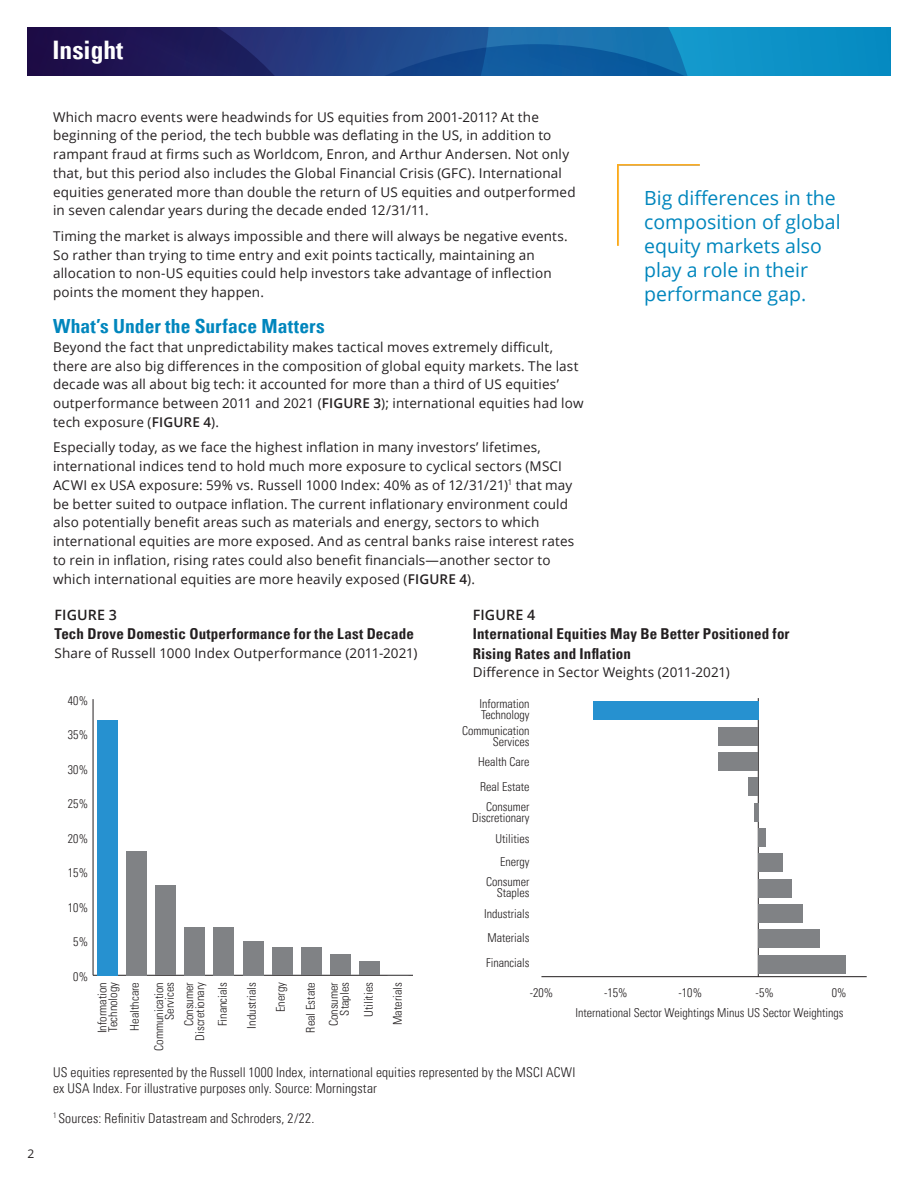
<style>
.page{position:relative;width:918px;height:1188px;background:#fff}
.page>*{position:absolute;margin:0;border:0;box-sizing:border-box;transform-origin:0 0}
.t1{font:700 condensed 25.5px "Univers LT Pro";color:#fff}
.t2{font:19.5px/24px "Open Sans";color:#0086bd}
.t3{font:700 condensed 19.5px "Univers LT Pro";color:#0086bd}
.t4{font:700 condensed 15px/19.5px "Univers LT Pro";letter-spacing:.01em;color:#231f20}
.t5{font:600 14.25px "Open Sans";letter-spacing:.01em;color:#231f20}
.t6{font:13.5px/18.8px "Open Sans";letter-spacing:.01em;color:#231f20}
.t7{font:300 condensed 13.5px/16.5px "Univers LT Pro";letter-spacing:.01em;color:#231f20}
.t8{font:300 condensed 12.3px/11.1px "Univers LT Pro";color:#231f20;text-align:right}
.t9{font:300 condensed 12px/24.2px "Univers LT Pro";color:#231f20}
.t10{font:12px "Open Sans";color:#231f20}
.s1{font-weight:600}
</style>
<div class="page">
<svg style="left:27px;top:27px;width:864px;height:48px;background:#175290"></svg>
<hr style="left:541px;top:976px;width:326px;height:1px;background:#231f20">
<hr style="left:758px;top:698px;width:1px;height:279px;background:#231f20">
<div style="left:593px;top:702px;width:165px;height:18px;background:#2691d0"></div>
<div style="left:719px;top:727px;width:39px;height:18px;background:#808285"></div>
<div style="left:719px;top:752px;width:39px;height:19px;background:#808285"></div>
<div style="left:749px;top:778px;width:9px;height:18px;background:#808285"></div>
<hr style="left:754px;top:803px;width:4px;height:18px;background:#808285">
<div style="left:758px;top:828px;width:8px;height:19px;background:#808285"></div>
<div style="left:758px;top:854px;width:24px;height:18px;background:#808285"></div>
<div style="left:758px;top:879px;width:33px;height:18px;background:#808285"></div>
<div style="left:758px;top:904px;width:45px;height:18px;background:#808285"></div>
<div style="left:758px;top:930px;width:62px;height:18px;background:#808285"></div>
<div style="left:758px;top:955px;width:88px;height:18px;background:#808285"></div>
<hr style="left:93px;top:975px;width:320px;height:1px;background:#231f20">
<hr style="left:93px;top:699px;width:1px;height:276px;background:#231f20">
<div style="left:97px;top:720px;width:21px;height:255px;background:#2691d0"></div>
<div style="left:126px;top:851px;width:21px;height:124px;background:#808285"></div>
<div style="left:155px;top:886px;width:21px;height:89px;background:#808285"></div>
<div style="left:184px;top:927px;width:21px;height:48px;background:#808285"></div>
<div style="left:213px;top:927px;width:21px;height:48px;background:#808285"></div>
<div style="left:243px;top:941px;width:20px;height:34px;background:#808285"></div>
<div style="left:272px;top:948px;width:21px;height:27px;background:#808285"></div>
<div style="left:301px;top:948px;width:21px;height:27px;background:#808285"></div>
<div style="left:330px;top:955px;width:21px;height:20px;background:#808285"></div>
<div style="left:359px;top:961px;width:21px;height:14px;background:#808285"></div>
<img style="left:617px;top:164px;width:82px;height:82px">
<p class="t10" style="left:28px;top:1145px;width:8px">2</p>
<h1 class="t1" style="left:52px;top:35px;width:72px">Insight</h1>
<p class="t6" style="left:53px;top:107px;width:524px">Which macro events were headwinds for US equities from 2001-2011? At the beginning of the period, the tech bubble was deflating in the US, in addition to rampant fraud at firms such as Worldcom, Enron, and Arthur Andersen. Not only that, but this period also includes the Global Financial Crisis (GFC). International equities generated more than double the return of US equities and outperformed in seven calendar years during the decade ended 12/31/11.</p>
<p class="t6" style="left:53px;top:226px;width:516px">Timing the market is always impossible and there will always be negative events.<br>So rather than trying to time entry and exit points tactically, maintaining an allocation to non-US equities could help investors take advantage of inflection points the moment they happen.</p>
<h2 class="t3" style="left:53px;top:314px;width:273px">What’s Under the Surface Matters</h2>
<p class="t6" style="left:53px;top:337px;width:532px">Beyond the fact that unpredictability makes tactical moves extremely difficult, there are also big differences in the composition of global equity markets. The last decade was all about big tech: it accounted for more than a third of US equities’ outperformance between 2011 and 2021 (<span class="s1">FIGURE 3</span>); international equities had low tech exposure (<span class="s1">FIGURE 4</span>).</p>
<p class="t6" style="left:53px;top:438px;width:523px">Especially today, as we face the highest inflation in many investors’ lifetimes, international indices tend to hold much more exposure to cyclical sectors (MSCI ACWI ex USA exposure: 59% vs. Russell 1000 Index: 40% as of 12/31/21)<sup>1</sup> that may be better suited to outpace inflation. The current inflationary environment could also potentially benefit areas such as materials and energy, sectors to which international equities are more exposed. And as central banks raise interest rates to rein in inflation, rising rates could also benefit financials—another sector to which international equities are more heavily exposed (<span class="s1">FIGURE 4</span>).</p>
<h2 class="t2" style="left:644px;top:185px;width:198px">Big differences in the composition of global equity markets also play a role in their performance gap.</h2>
<p class="t5" style="left:55px;top:605px;width:64px">FIGURE 3</p>
<p class="t4" style="left:55px;top:624px;width:361px">Tech Drove Domestic Outperformance for the Last Decade</p>
<p class="t6" style="left:55px;top:643px;width:364px">Share of Russell 1000 Index Outperformance (2011-2021)</p>
<p class="t5" style="left:473px;top:605px;width:64px">FIGURE 4</p>
<p class="t4" style="left:473px;top:624px;width:318px">International Equities May Be Better Positioned for<br>Rising Rates and Inflation</p>
<p class="t6" style="left:473px;top:663px;width:258px">Difference in Sector Weights (2011-2021)</p>
<p class="t8" style="left:68px;top:694px;width:22px">40%</p>
<p class="t8" style="left:479px;top:697px;width:52px;text-align:left">Information<br>Technology</p>
<p class="t8" style="left:462px;top:724px;width:69px">Communication<br>Services</p>
<p class="t8" style="left:478px;top:748px;width:53px;line-height:25.8px;text-align:left">Health Care<br>Real Estate</p>
<p class="t8" style="left:472px;top:800px;width:59px">Consumer<br>Discretionary</p>
<p class="t8" style="left:496px;top:826px;width:36px;line-height:23.4px;text-align:center">Utilities<br>Energy</p>
<p class="t8" style="left:486px;top:875px;width:45px">Consumer<br>Staples</p>
<p class="t8" style="left:484px;top:901px;width:47px;line-height:24.6px;text-align:justify">Industrials Materials Financials</p>
<p class="t8" style="left:68px;top:729px;width:22px">35%</p>
<p class="t8" style="left:68px;top:763px;width:22px">30%</p>
<p class="t8" style="left:68px;top:798px;width:22px">25%</p>
<p class="t8" style="left:68px;top:832px;width:22px">20%</p>
<p class="t8" style="left:68px;top:867px;width:22px">15%</p>
<p class="t8" style="left:68px;top:901px;width:22px">10%</p>
<p class="t8" style="left:73px;top:936px;width:16px">5%</p>
<p class="t8" style="left:73px;top:970px;width:16px">0%</p>
<p class="t9" style="left:96px;top:1033px;width:53px;line-height:10.8px;rotate:-90deg">Information<br>Technology</p>
<p class="t9" style="left:122px;top:1051px;width:70px;text-align:right;rotate:-90deg">Healthcare<br>Communication</p>
<p class="t9" style="left:159px;top:1026px;width:46px;line-height:19.4px;text-align:center;rotate:-90deg">Services<br>Consumer</p>
<p class="t9" style="left:188px;top:1041px;width:60px;line-height:23px;text-align:right;rotate:-90deg">Discretionary<br>Financials</p>
<p class="t9" style="left:239px;top:1029px;width:48px;rotate:-90deg">Industrials</p>
<p class="t9" style="left:268px;top:1012px;width:32px;rotate:-90deg">Energy</p>
<p class="t9" style="left:299px;top:1033px;width:52px;line-height:23px;text-align:center;rotate:-90deg">Real Estate<br>Consumer</p>
<p class="t9" style="left:332px;top:1017px;width:36px;rotate:-90deg">Staples<br>Utilities</p>
<p class="t9" style="left:385px;top:1025px;width:44px;rotate:-90deg">Materials</p>
<p class="t8" style="left:530px;top:986px;width:25px">-20%</p>
<p class="t8" style="left:604px;top:986px;width:25px">-15%</p>
<p class="t8" style="left:679px;top:986px;width:25px">-10%</p>
<p class="t8" style="left:756px;top:986px;width:20px">-5%</p>
<p class="t8" style="left:832px;top:986px;width:16px">0%</p>
<p class="t8" style="left:576px;top:1006px;width:270px">International Sector Weightings Minus US Sector Weightings</p>
<p class="t7" style="left:53px;top:1063px;width:524px">US equities represented by the Russell 1000 Index, international equities represented by the MSCI ACWI ex USA Index. For illustrative purposes only. Source: Morningstar</p>
<p class="t7" style="left:53px;top:1109px;width:263px"><sup>1</sup> Sources: Refinitiv Datastream and Schroders, 2/22.</p>
</div>
